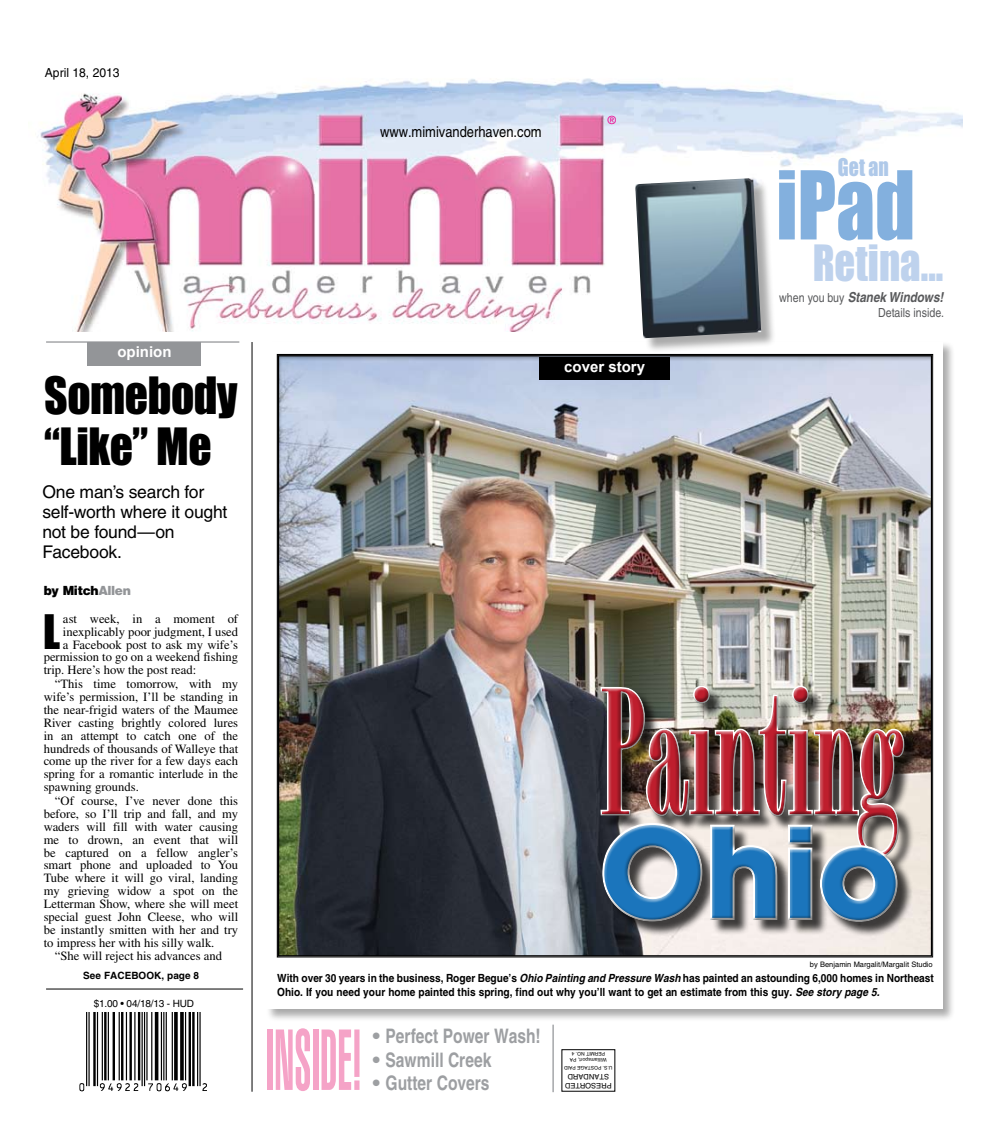
<style>
.page{position:relative;width:988px;height:1148px;background:#fff}
.page>*{position:absolute;margin:0;border:0;box-sizing:border-box;transform-origin:0 0}
.t1{font:87.5px "Impact MT Std";color:#83b0de;scale:.88 1}
.t2{font:900 extra-condensed 84.75px "Helvetica";color:#f5a3c7;scale:.61 1}
.t3{font:48.75px "Impact";color:#000}
.t4{font:47.5px/51.2px "Impact MT Std";letter-spacing:-.01em;color:#000;scale:.96 1}
.t5{font:46.25px "Impact MT Std";color:#bed2ed;scale:.88 1}
.t6{font:22.5px "Impact MT Std";color:#afc9e9;scale:.88 1}
.t7{font:700 20px "Helvetica";color:#9d9fa2}
.t8{font:17.5px/20px "Helvetica";letter-spacing:-.015em;color:#000}
.t9{font:condensed 15px "Helvetica";color:#000;scale:1.05 1}
.t10{font:700 15px "Arial";color:#fff}
.t11{font:italic 700 13.75px "Helvetica";color:#58595b;scale:.85 1}
.t12{font:12.62px "Times";color:#000}
.t13{font:900 12.62px "Helvetica";letter-spacing:-.03em;color:#000}
.t14{font:12.5px "Helvetica";color:#58595b;scale:.85 1}
.t15{font:12.5px "Helvetica";color:#000}
.t16{font:700 11.25px/13.5px "Helvetica";color:#000;scale:.9 1}
.t17{font:condensed 11.25px "Helvetica";color:#ec008c;scale:1.2 1}
.t18{font:10px "Helvetica";letter-spacing:-.015em;color:#000}
.t19{font:700 10px "Helvetica";color:#000}
.t20{font:7.5px/8.8px "Helvetica";color:#000;text-align:center}
.t21{font:5px/7.5px "Helvetica";color:#000;text-align:center}
.s1{color:#939598}
.s2{font-weight:400;font-style:normal;font-size:12.5px}
.s3{font-style:italic}
</style>
<div class="page">
<img style="left:40px;top:78px;width:922px;height:253px">
<hr style="left:252px;top:342px;width:1px;height:749px;background:#000">
<img style="left:79px;top:1012px;width:128px;height:80px">
<hr style="left:46px;top:341px;width:193px;height:1px;background:#939598">
<hr style="left:46px;top:988px;width:197px;height:1px;background:#000">
<hr style="left:552px;top:1024px;width:1px;height:68px;background:#939598">
<div style="left:88px;top:342px;width:113px;height:23px;background:#939598"></div>
<div style="left:266px;top:341px;width:689px;height:680px;background:#000;opacity:.33"></div>
<div style="left:267px;top:342px;width:675px;height:666px;background:#fff"></div>
<div style="left:276px;top:354px;width:657px;height:605px;background:#000;opacity:.42"></div>
<div style="left:539px;top:357px;width:130px;height:22px;background:#000"></div>
<div style="left:602px;top:687px;width:317px;height:250px;background:#000;opacity:.75"></div>
<div style="left:599px;top:686px;width:308px;height:241px;background:#000;opacity:.45"></div>
<div style="left:637px;top:180px;width:139px;height:173px;background:#000;opacity:.33"></div>
<img style="left:635px;top:178px;width:126px;height:160px">
<p class="t15" style="left:45px;top:66px;width:76px">April 18, 2013</p>
<p class="t10" style="left:117px;top:341px;width:56px">opinion</p>
<h3 class="t4" style="left:44px;top:368px;width:203px">Somebody “Like” Me</h3>
<h3 class="t8" style="left:42px;top:481px;width:186px">One man’s search for self-worth where it ought not be found—on<br>Facebook.</h3>
<p class="t13" style="left:44px;top:582px;width:89px">by Mitch<span class="s1">Allen</span></p>
<h3 class="t3" style="left:44px;top:603px;width:18px">L</h3>
<p class="t12" style="left:63px;top:611px;width:177px">ast week, in a moment of</p>
<p class="t12" style="left:63px;top:624px;width:177px">inexplicably poor judgment, I used</p>
<p class="t12" style="left:63px;top:637px;width:177px">a Facebook post to ask my wife’s</p>
<p class="t12" style="left:44px;top:650px;width:196px">permission to go on a weekend fishing</p>
<p class="t12" style="left:44px;top:663px;width:154px">trip. Here’s how the post read:</p>
<p class="t12" style="left:55px;top:677px;width:185px">“This time tomorrow, with my</p>
<p class="t12" style="left:44px;top:689px;width:196px">wife’s permission, I’ll be standing in</p>
<p class="t12" style="left:44px;top:702px;width:196px">the near-frigid waters of the Maumee</p>
<p class="t12" style="left:44px;top:715px;width:196px">River casting brightly colored lures</p>
<p class="t12" style="left:44px;top:728px;width:196px">in an attempt to catch one of the</p>
<p class="t12" style="left:44px;top:741px;width:196px">hundreds of thousands of Walleye that</p>
<p class="t12" style="left:44px;top:754px;width:196px">come up the river for a few days each</p>
<p class="t12" style="left:44px;top:767px;width:196px">spring for a romantic interlude in the</p>
<p class="t12" style="left:44px;top:780px;width:97px">spawning grounds.</p>
<p class="t12" style="left:55px;top:793px;width:185px">“Of course, I’ve never done this</p>
<p class="t12" style="left:44px;top:806px;width:196px">before, so I’ll trip and fall, and my</p>
<p class="t12" style="left:44px;top:819px;width:196px">waders will fill with water causing</p>
<p class="t12" style="left:44px;top:832px;width:196px">me to drown, an event that will</p>
<p class="t12" style="left:44px;top:845px;width:196px">be captured on a fellow angler’s</p>
<p class="t12" style="left:44px;top:858px;width:196px">smart phone and uploaded to You</p>
<p class="t12" style="left:44px;top:871px;width:196px">Tube where it will go viral, landing</p>
<p class="t12" style="left:44px;top:883px;width:196px">my grieving widow a spot on the</p>
<p class="t12" style="left:44px;top:896px;width:196px">Letterman Show, where she will meet</p>
<p class="t12" style="left:44px;top:909px;width:196px">special guest John Cleese, who will</p>
<p class="t12" style="left:44px;top:922px;width:196px">be instantly smitten with her and try</p>
<p class="t12" style="left:44px;top:935px;width:172px">to impress her with his silly walk.</p>
<p class="t12" style="left:55px;top:949px;width:168px">“She will reject his advances and</p>
<p class="t19" style="left:83px;top:969px;width:117px">See FACEBOOK, page 8</p>
<p class="t18" style="left:94px;top:997px;width:102px">$1.00 • 04/18/13 - HUD</p>
<p class="t9" style="left:380px;top:123px;width:155px">www.mimivanderhaven.com</p>
<p class="t17" style="left:607px;top:113px;width:8px">®</p>
<p class="t10" style="left:564px;top:356px;width:82px">cover story</p>
<h3 class="t6" style="left:837px;top:152px;width:59px">Get an</h3>
<h1 class="t1" style="left:776px;top:147px;width:159px">iPad</h1>
<h3 class="t5" style="left:812px;top:232px;width:150px">Retina...</h3>
<p class="t11" style="left:779px;top:289px;width:194px"><span class="s2">when you buy</span> Stanek Windows!</p>
<p class="t14" style="left:877px;top:305px;width:79px">Details inside.</p>
<p class="t20" style="left:809px;top:959px;width:124px">by Benjamin Margalit/Margalit Studio</p>
<p class="t16" style="left:277px;top:971px;width:731px">With over 30 years in the business, Roger Begue’s <span class="s3">Ohio Painting and Pressure Wash</span> has painted an astounding 6,000 homes in Northeast<br>Ohio. If you need your home painted this spring, find out why you’ll want to get an estimate from this guy. <span class="s3">See story page 5.</span></p>
<h2 class="t2" style="left:265px;top:1011px;width:160px">INSIDE!</h2>
<h3 class="t7" style="left:373px;top:1023px;width:169px">• Perfect Power Wash!</h3>
<h3 class="t7" style="left:373px;top:1047px;width:120px">• Sawmill Creek</h3>
<h3 class="t7" style="left:373px;top:1071px;width:118px">• Gutter Covers</h3>
<p class="t21" style="left:605px;top:1057px;width:35px;rotate:-180deg">PERMIT NO. 4</p>
<p class="t21" style="left:612px;top:1071px;width:50px;rotate:-180deg">U.S. POSTAGE PAID<br>Williamsport, PA</p>
<p class="t20" style="left:611px;top:1090px;width:48px;rotate:-180deg">PRESORTED<br>STANDARD</p>
</div>
